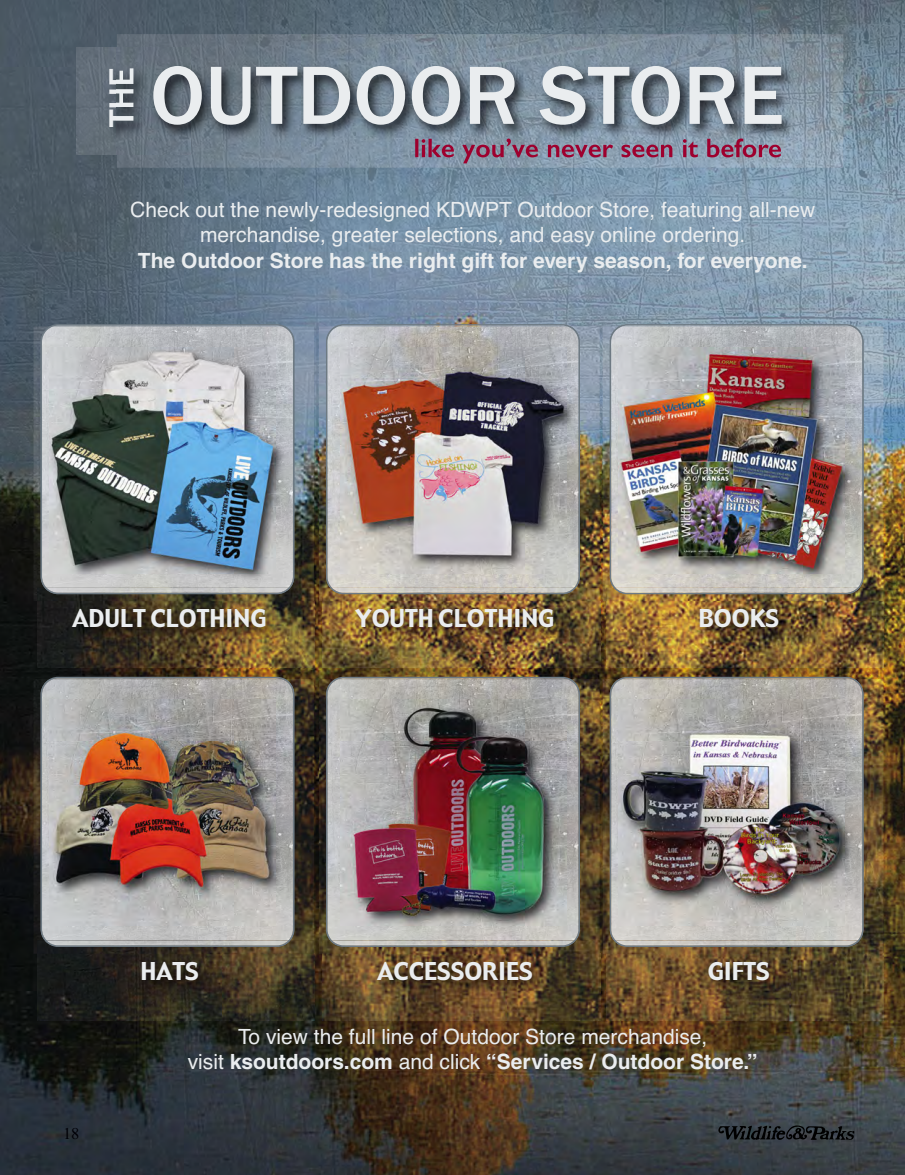
<style>
.page{position:relative;width:905px;height:1175px;background:#fff}
.page>*{position:absolute;margin:0;border:0;box-sizing:border-box;transform-origin:0 0}
.t1{font:500 85.5px "Franklin Gothic";color:#eaedef}
.t2{font:500 36px "Franklin Gothic";color:#eaedef}
.t3{font:24px "Gadget";color:#eaedef}
.t4{font:21px/25.2px "Helvetica";color:#eaedef;text-align:center}
.t5{font:16.5px "Times New Roman";color:#000006}
.s1{font-weight:700}
</style>
<div class="page">
<img style="left:0;top:0;width:904px;height:1174px">
<img style="left:76px;top:48px;width:41px;height:106px">
<img style="left:117px;top:34px;width:726px;height:134px">
<img style="left:415px;top:138px;width:241px;height:25px">
<img style="left:117px;top:68px;width:16px;height:59px">
<img style="left:37px;top:601px;width:278px;height:66px">
<img style="left:294px;top:326px;width:20px;height:262px">
<img style="left:34px;top:326px;width:15px;height:275px">
<img style="left:293px;top:326px;width:1px;height:262px">
<img style="left:40px;top:326px;width:2px;height:262px">
<img style="left:42px;top:326px;width:251px;height:262px">
<img style="left:45px;top:588px;width:245px;height:6px">
<img style="left:47px;top:588px;width:241px;height:4px">
<img style="left:49px;top:347px;width:226px;height:226px">
<img style="left:322px;top:601px;width:278px;height:66px">
<img style="left:580px;top:326px;width:19px;height:262px">
<img style="left:319px;top:326px;width:16px;height:275px">
<img style="left:578px;top:326px;width:2px;height:262px">
<img style="left:326px;top:326px;width:1px;height:262px">
<img style="left:327px;top:326px;width:251px;height:262px">
<img style="left:330px;top:588px;width:246px;height:6px">
<img style="left:332px;top:588px;width:241px;height:4px">
<img style="left:341px;top:347px;width:225px;height:226px">
<img style="left:606px;top:601px;width:277px;height:66px">
<img style="left:863px;top:326px;width:20px;height:262px">
<img style="left:602px;top:326px;width:16px;height:275px">
<img style="left:862px;top:326px;width:1px;height:262px">
<img style="left:609px;top:326px;width:2px;height:262px">
<img style="left:611px;top:326px;width:251px;height:262px">
<img style="left:613px;top:588px;width:246px;height:6px">
<img style="left:615px;top:588px;width:242px;height:4px">
<img style="left:618px;top:347px;width:226px;height:226px">
<img style="left:53px;top:678px;width:229px;height:1px">
<img style="left:37px;top:953px;width:278px;height:67px">
<img style="left:294px;top:679px;width:20px;height:261px">
<img style="left:34px;top:679px;width:15px;height:274px">
<img style="left:293px;top:679px;width:1px;height:261px">
<img style="left:40px;top:679px;width:2px;height:261px">
<img style="left:42px;top:679px;width:251px;height:261px">
<img style="left:45px;top:940px;width:245px;height:6px">
<img style="left:47px;top:940px;width:241px;height:5px">
<img style="left:49px;top:699px;width:226px;height:226px">
<img style="left:338px;top:678px;width:229px;height:1px">
<img style="left:322px;top:953px;width:278px;height:67px">
<img style="left:580px;top:679px;width:19px;height:261px">
<img style="left:319px;top:679px;width:16px;height:274px">
<img style="left:578px;top:679px;width:2px;height:261px">
<img style="left:326px;top:679px;width:1px;height:261px">
<img style="left:327px;top:679px;width:251px;height:261px">
<img style="left:330px;top:940px;width:246px;height:6px">
<img style="left:332px;top:940px;width:241px;height:5px">
<img style="left:341px;top:699px;width:225px;height:226px">
<img style="left:622px;top:678px;width:229px;height:1px">
<img style="left:606px;top:953px;width:277px;height:67px">
<img style="left:863px;top:679px;width:20px;height:261px">
<img style="left:602px;top:679px;width:16px;height:274px">
<img style="left:862px;top:679px;width:1px;height:261px">
<img style="left:609px;top:679px;width:2px;height:261px">
<img style="left:611px;top:679px;width:251px;height:261px">
<img style="left:613px;top:940px;width:246px;height:6px">
<img style="left:615px;top:940px;width:242px;height:5px">
<img style="left:618px;top:699px;width:226px;height:226px">
<svg style="left:718px;top:1125px;width:136px;height:15px;background:#25292d"></svg>
<p class="t2" style="left:109px;top:127px;width:61px;rotate:-90deg">THE</p>
<p class="t1" style="left:150px;top:65px;width:635px">OUTDOOR STORE</p>
<p class="t4" style="left:130px;top:199px;width:686px">Check out the newly-redesigned KDWPT Outdoor Store, featuring all-new merchandise, greater selections, and easy online ordering.<br><span class="s1">The Outdoor Store has the right gift for every season, for everyone.</span></p>
<p class="t3" style="left:73px;top:605px;width:195px">ADULT CLOTHING</p>
<p class="t3" style="left:355px;top:605px;width:200px">YOUTH CLOTHING</p>
<p class="t3" style="left:698px;top:605px;width:82px">BOOKS</p>
<p class="t3" style="left:140px;top:957px;width:60px">HATS</p>
<p class="t3" style="left:377px;top:957px;width:157px">ACCESSORIES</p>
<p class="t3" style="left:707px;top:957px;width:63px">GIFTS</p>
<p class="t5" style="left:63px;top:1123px;width:18px">18</p>
<p class="t4" style="left:188px;top:1025px;width:571px">To view the full line of Outdoor Store merchandise,<br>visit <span class="s1">ksoutdoors.com</span> and click <span class="s1">“Services / Outdoor Store.”</span></p>
</div>
